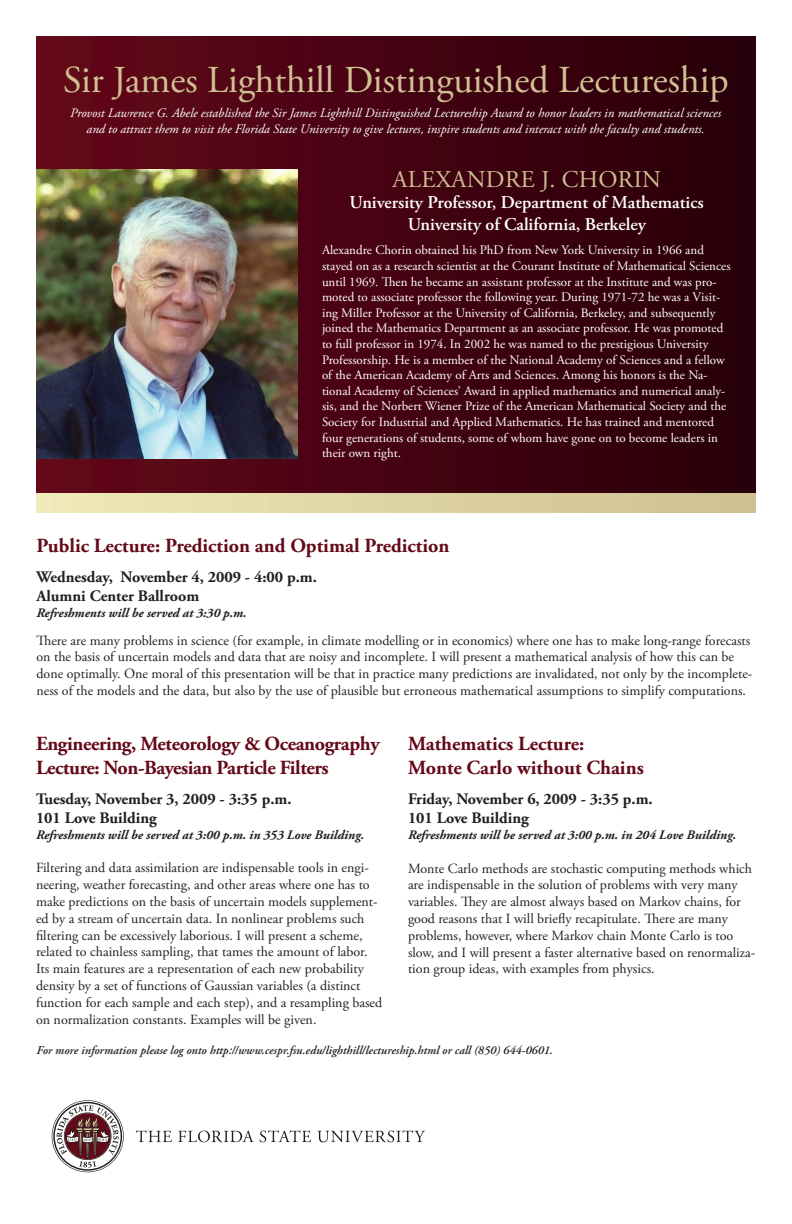
<style>
.page{position:relative;width:792px;height:1224px;background:#fff}
.page>*{position:absolute;margin:0;border:0;box-sizing:border-box;transform-origin:0 0}
.t1{font:38px "Adobe Garamond Pro";color:#cfc193}
.t2{font:24px "Adobe Garamond Pro";letter-spacing:.015em;color:#cfc193}
.t3{font:700 20px/24px "Adobe Garamond Pro";color:#640918}
.t4{font:700 20px/24px "Adobe Garamond Pro";letter-spacing:-.02em;color:#640918}
.t5{font:600 18px/21.6px "Adobe Garamond Pro";color:#fff;text-align:center}
.t6{font:700 16px/19.2px "Adobe Garamond Pro";color:#231f20}
.t7{font:14px/16.8px "Adobe Garamond Pro";color:#231f20}
.t8{font:13px/15.6px "Adobe Garamond Pro";color:#fff}
.t9{font:italic 13px/15.6px "Adobe Garamond Pro";color:#fff;text-align:center}
.t10{font:italic 700 13px "Adobe Garamond Pro";color:#231f20}
.t11{font:italic 600 12px "Adobe Garamond Pro";color:#231f20}
</style>
<div class="page">
<div style="left:36px;top:36px;width:720px;height:458px;background:linear-gradient(to right,#64091b,#270009)"></div>
<img style="left:36px;top:169px;width:262px;height:289px">
<div style="left:36px;top:494px;width:720px;height:19px;background:linear-gradient(to right,#efeaba,#cebf90)"></div>
<svg style="left:52px;top:1100px;width:72px;height:72px"></svg>
<svg style="left:136px;top:1130px;width:36px;height:12px"></svg>
<svg style="left:178px;top:1131px;width:76px;height:11px"></svg>
<svg style="left:260px;top:1130px;width:51px;height:12px"></svg>
<svg style="left:317px;top:1130px;width:108px;height:12px"></svg>
<h1 class="t1" style="left:63px;top:57px;width:667px">Sir James Lighthill Distinguished Lectureship</h1>
<p class="t9" style="left:70px;top:105px;width:652px">Provost Lawrence G. Abele established the Sir James Lighthill Distinguished Lectureship Award to honor leaders in mathematical sciences and to attract them to visit the Florida State University to give lectures, inspire students and interact with the faculty and students.</p>
<h2 class="t2" style="left:393px;top:165px;width:78px">Alexand</h2>
<h2 class="t2" style="left:505px;top:165px;width:143px">re J. Chorin</h2>
<p class="t5" style="left:350px;top:192px;width:356px">University Professor, Department of Mathematics<br>University of California, Berkeley</p>
<p class="t8" style="left:322px;top:243px;width:410px">Alexandre Chorin obtained his PhD from New York University in 1966 and stayed on as a research scientist at the Courant Institute of Mathematical Sciences until 1969. Then he became an assistant professor at the Institute and was pro&shy;moted to associate professor the following year. During 1971-72 he was a Visit&shy;ing Miller Professor at the University of California, Berkeley, and subsequently joined the Mathematics Department as an associate professor. He was promoted to full professor in 1974. In 2002 he was named to the prestigious University Professorship. He is a member of the National Academy of Sciences and a fellow of the American Academy of Arts and Sciences. Among his honors is the Na&shy;tional Academy of Sciences’ Award in applied mathematics and numerical analy&shy;sis, and the Norbert Wiener Prize of the American Mathematical Society and the Society for Industrial and Applied Mathematics. He has trained and mentored four generations of students, some of whom have gone on to become leaders in their own right.</p>
<h3 class="t3" style="left:36px;top:534px;width:414px">Public Lecture: Prediction and Optimal Prediction</h3>
<p class="t6" style="left:36px;top:568px;width:282px">Wednesday, November 4, 2009 - 4:00 p.m.<br>Alumni Center Ballroom</p>
<p class="t10" style="left:36px;top:605px;width:212px">Refreshments will be served at 3:30 p.m.</p>
<p class="t7" style="left:36px;top:632px;width:717px">There are many problems in science (for example, in climate modelling or in economics) where one has to make long-range forecasts on the basis of uncertain models and data that are noisy and incomplete. I will present a mathematical analysis of how this can be done optimally. One moral of this presentation will be that in practice many predictions are invalidated, not only by the incomplete&shy;ness of the models and the data, but also by the use of plausible but erroneous mathematical assumptions to simplify computations.</p>
<h3 class="t3" style="left:408px;top:732px;width:237px">Mathematics Lecture:<br>Monte Carlo without Chains</h3>
<p class="t6" style="left:408px;top:790px;width:246px">Friday, November 6, 2009 - 3:35 p.m.<br>101 Love Building</p>
<p class="t10" style="left:408px;top:827px;width:330px">Refreshments will be served at 3:00 p.m. in 204 Love Building.</p>
<p class="t7" style="left:408px;top:860px;width:349px">Monte Carlo methods are stochastic computing methods which are indispensable in the solution of problems with very many variables. They are almost always based on Markov chains, for good reasons that I will briefly recapitulate. There are many problems, however, where Markov chain Monte Carlo is too slow, and I will present a faster alternative based on renormaliza&shy;tion group ideas, with examples from physics.</p>
<h3 class="t4" style="left:36px;top:732px;width:345px">Engineering, Meteorology &amp; Oceanography<br>Lecture: Non-Bayesian Particle Filters</h3>
<p class="t6" style="left:36px;top:790px;width:257px">Tuesday, November 3, 2009 - 3:35 p.m.<br>101 Love Building</p>
<p class="t10" style="left:36px;top:827px;width:330px">Refreshments will be served at 3:00 p.m. in 353 Love Building.</p>
<p class="t7" style="left:36px;top:860px;width:348px">Filtering and data assimilation are indispensable tools in engi&shy;neering, weather forecasting, and other areas where one has to make predictions on the basis of uncertain models supplement&shy;ed by a stream of uncertain data. In nonlinear problems such filtering can be excessively laborious. I will present a scheme, related to chainless sampling, that tames the amount of labor.<br>Its main features are a representation of each new probability density by a set of functions of Gaussian variables (a distinct function for each sample and each step), and a resampling based on normalization constants. Examples will be given.</p>
<p class="t11" style="left:36px;top:1043px;width:518px">For more information please log onto http://www.cespr.fsu.edu/lighthill/lectureship.html or call (850) 644-0601.</p>
</div>
